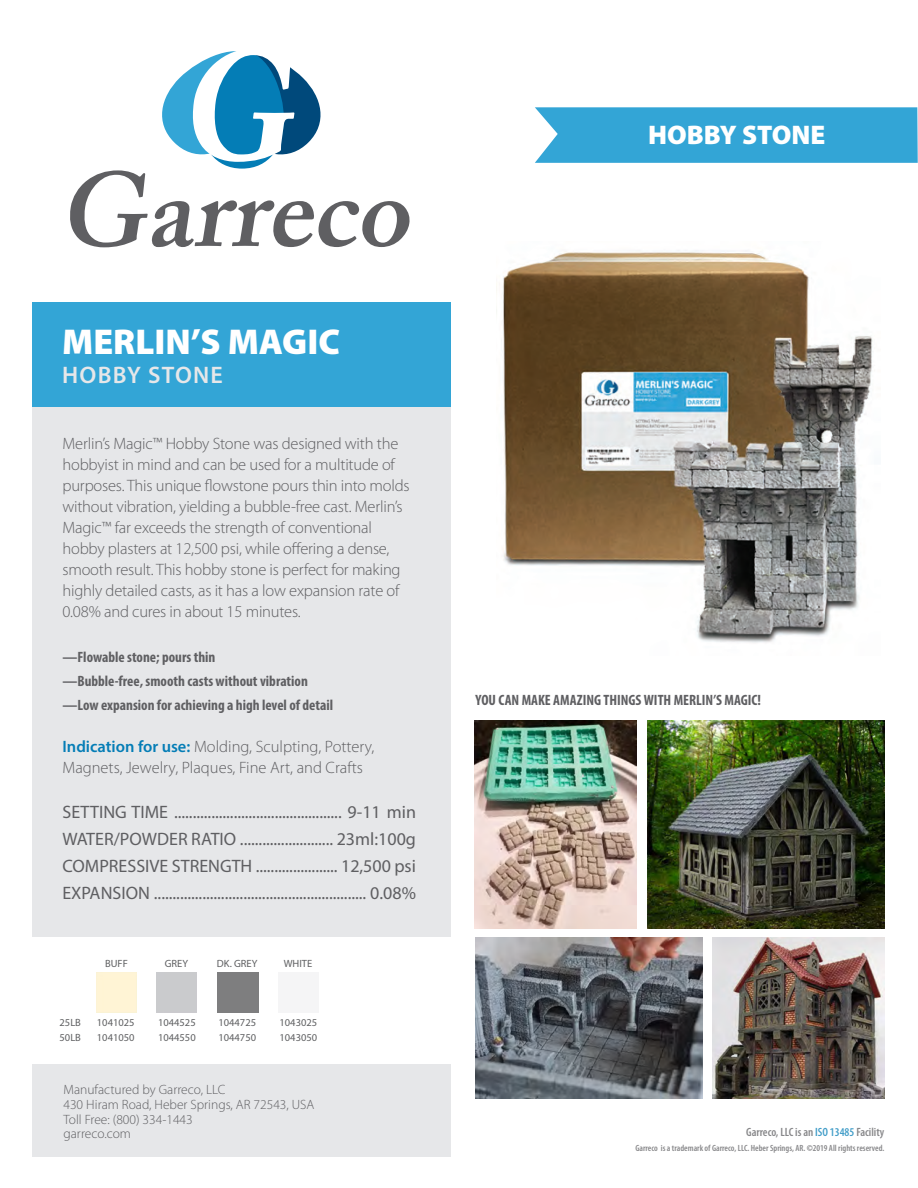
<style>
.page{position:relative;width:918px;height:1188px;background:#fff}
.page>*{position:absolute;margin:0;border:0;box-sizing:border-box;transform-origin:0 0}
.t1{font:900 36px "Myriad Pro";color:#fff}
.t2{font:900 27px "Myriad Pro";color:#fff}
.t3{font:600 24px "Myriad Pro";letter-spacing:.05em;color:#e6e7e9}
.t4{font:18px/27px "Myriad Pro";color:#5f5f62;text-align:justify}
.t5{font:300 16.5px/21px "Myriad Pro";letter-spacing:-.01em;color:#5f5f62}
.t6{font:700 condensed 15px/24px "Myriad Pro";color:#5f5f62}
.t7{font:300 13.5px/14.7px "Myriad Pro";color:#5f5f62}
.t8{font:600 condensed 12px "Myriad Pro";color:#5f5f62}
.t9{font:10.5px/15px "Myriad Pro";color:#5f6062}
.t10{font:600 condensed 9px "Myriad Pro";color:#5f5f62}
.s1{font-weight:600;color:#047db6}
.s2{color:#047db6}
.s3{font-weight:900}
</style>
<div class="page">
<div style="left:32px;top:309px;width:419px;height:848px;background:#e6e7e9"></div>
<div style="left:32px;top:937px;width:433px;height:127px;background:#fff"></div>
<svg style="left:70px;top:51px;width:340px;height:196px"></svg>
<div style="left:32px;top:303px;width:419px;height:104px;background:#33a5d6"></div>
<div style="left:278px;top:973px;width:41px;height:40px;background:#f5f5f6"></div>
<div style="left:535px;top:107px;width:383px;height:56px;background:#33a5d6"></div>
<img style="left:503px;top:250px;width:370px;height:393px">
<img style="left:713px;top:938px;width:171px;height:161px">
<img style="left:475px;top:721px;width:162px;height:208px">
<img style="left:475px;top:938px;width:228px;height:161px">
<img style="left:647px;top:721px;width:237px;height:207px">
<h2 class="t2" style="left:648px;top:119px;width:179px">HOBBY STONE</h2>
<h1 class="t1" style="left:62px;top:322px;width:279px">MERLIN’S MAGIC</h1>
<h3 class="t3" style="left:62px;top:360px;width:162px">HOBBY STONE</h3>
<p class="t5" style="left:62px;top:434px;width:349px">Merlin’s Magic™ Hobby Stone was designed with the hobbyist in mind and can be used for a multitude of purposes. This unique flowstone pours thin into molds without vibration, yielding a bubble-free cast. Merlin’s Magic™ far exceeds the strength of conventional hobby plasters at 12,500 psi, while offering a dense, smooth result. This hobby stone is perfect for making highly detailed casts, as it has a low expansion rate of 0.08% and cures in about 15 minutes.</p>
<p class="t6" style="left:62px;top:645px;width:272px">—Flowable stone; pours thin<br>—Bubble-free, smooth casts without vibration —Low expansion for achieving a high level of detail</p>
<p class="t5" style="left:62px;top:737px;width:314px"><span class="s1">Indication for use:</span> Molding, Sculpting, Pottery,<br>Magnets, Jewelry, Plaques, Fine Art, and Crafts</p>
<p class="t4" style="left:62px;top:798px;width:355px">SETTING TIME ............................................. 9-11 min WATER/POWDER RATIO ......................... 23ml:100g COMPRESSIVE STRENGTH ...................... 12,500 psi EXPANSION ......................................................... 0.08%</p>
<p class="t9" style="left:105px;top:956px;width:24px">BUFF</p>
<p class="t9" style="left:165px;top:956px;width:25px">GREY</p>
<p class="t9" style="left:60px;top:1015px;width:23px">25LB<br>50LB</p>
<p class="t9" style="left:97px;top:1015px;width:39px">1041025<br>1041050</p>
<p class="t9" style="left:158px;top:1015px;width:39px">1044525<br>1044550</p>
<p class="t9" style="left:217px;top:956px;width:42px">DK. GREY</p>
<p class="t9" style="left:284px;top:956px;width:30px">WHITE</p>
<p class="t9" style="left:218px;top:1015px;width:39px">1044725<br>1044750</p>
<p class="t9" style="left:280px;top:1015px;width:39px">1043025<br>1043050</p>
<p class="t7" style="left:63px;top:1082px;width:252px">Manufactured by Garreco, LLC<br>430 Hiram Road, Heber Springs, AR 72543, USA<br>Toll Free: (800) 334-1443<br>garreco.com</p>
<p class="t6" style="left:476px;top:688px;width:287px">YOU CAN MAKE AMAZING THINGS WITH MERLIN’S MAGIC!</p>
<p class="t8" style="left:746px;top:1125px;width:140px">Garreco, LLC is an <span class="s2">ISO 13485</span> Facility</p>
<p class="t10" style="left:635px;top:1143px;width:250px">Garreco is a trademark of Garreco, LLC. Heber Springs, AR. <span class="s3">©</span>2019 All rights reserved.</p>
</div>
